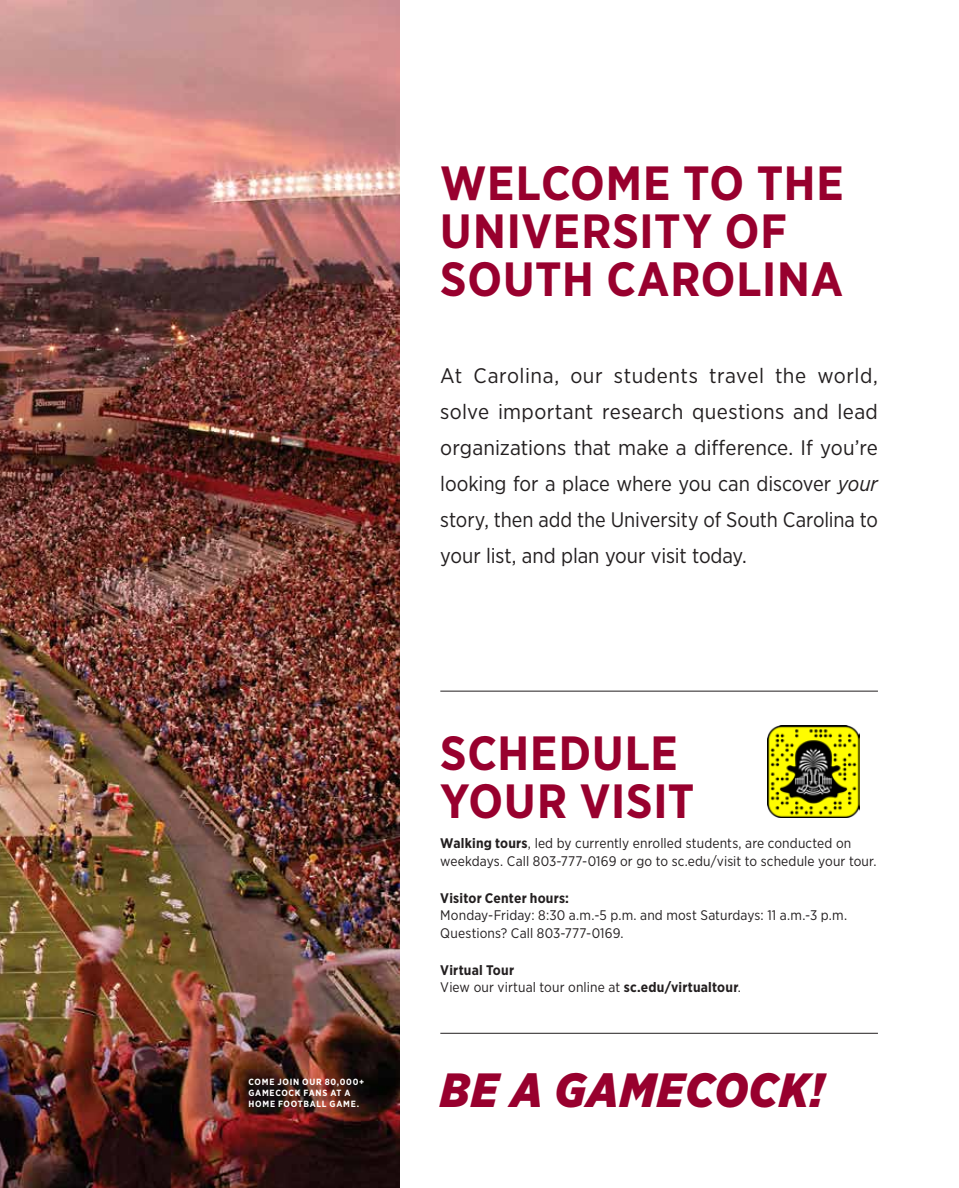
<style>
.page{position:relative;width:959px;height:1188px;background:#fff}
.page>*{position:absolute;margin:0;border:0;box-sizing:border-box;transform-origin:0 0}
.t1{font:700 48px/48px "Gotham Narrow";letter-spacing:.015em;color:#98002e}
.t2{font:italic 900 48px "Gotham Narrow";letter-spacing:.015em;color:#98002e}
.t3{font:21px/36px "Gotham Narrow";letter-spacing:-.005em;color:#231f20;text-align:justify}
.t4{font:13.8px/17.2px "Gotham Narrow";letter-spacing:.01em;color:#231f20}
.t5{font:700 13.8px/17.2px "Gotham Narrow";letter-spacing:.015em;color:#231f20}
.t6{font:700 9px/10.8px "Gotham Narrow";letter-spacing:.08em;color:#fff}
.s1{font-style:italic}
.s2{font-weight:700}
.s3{font-weight:400}
</style>
<div class="page">
<img style="left:0;top:0;width:400px;height:1188px">
<div style="left:251px;top:1081px;width:121px;height:35px;background:#231f20;opacity:.75"></div>
<hr style="left:440px;top:1033px;width:438px;height:1px;background:#231f20">
<hr style="left:440px;top:691px;width:438px;height:1px;background:#231f20">
<img style="left:767px;top:725px;width:92px;height:93px">
<p class="t6" style="left:248px;top:1077px;width:117px">COME JOIN OUR 80,000+<br>GAMECOCK FANS AT A<br>HOME FOOTBALL GAME.</p>
<h1 class="t1" style="left:440px;top:159px;width:405px">WELCOME TO THE<br>UNIVERSITY OF<br>SOUTH CAROLINA</h1>
<p class="t3" style="left:440px;top:358px;width:439px">At Carolina, our students travel the world, solve important research questions and lead organizations that make a difference. If you’re looking for a place where you can discover <span class="s1">your </span>story, then add the University of South Carolina to your list, and plan your visit today.</p>
<h1 class="t1" style="left:440px;top:728px;width:255px">SCHEDULE<br>YOUR VISIT</h1>
<p class="t4" style="left:440px;top:835px;width:437px"><span class="s2">Walking tours</span>, led by currently enrolled students, are conducted on weekdays. Call 803-777-0169 or go to sc.edu/visit to schedule your tour.</p>
<p class="t5" style="left:440px;top:890px;width:130px">Visitor Center hours:</p>
<p class="t4" style="left:440px;top:907px;width:408px">Monday-Friday: 8:30 a.m.-5 p.m. and most Saturdays: 11 a.m.-3 p.m.<br>Questions? Call 803-777-0169.</p>
<p class="t5" style="left:440px;top:962px;width:302px">Virtual Tour<br><span class="s3">View our virtual tour online at</span> sc.edu/virtualtour<span class="s3">.</span></p>
<h1 class="t2" style="left:440px;top:1058px;width:385px">BE A GAMECOCK!</h1>
</div>
